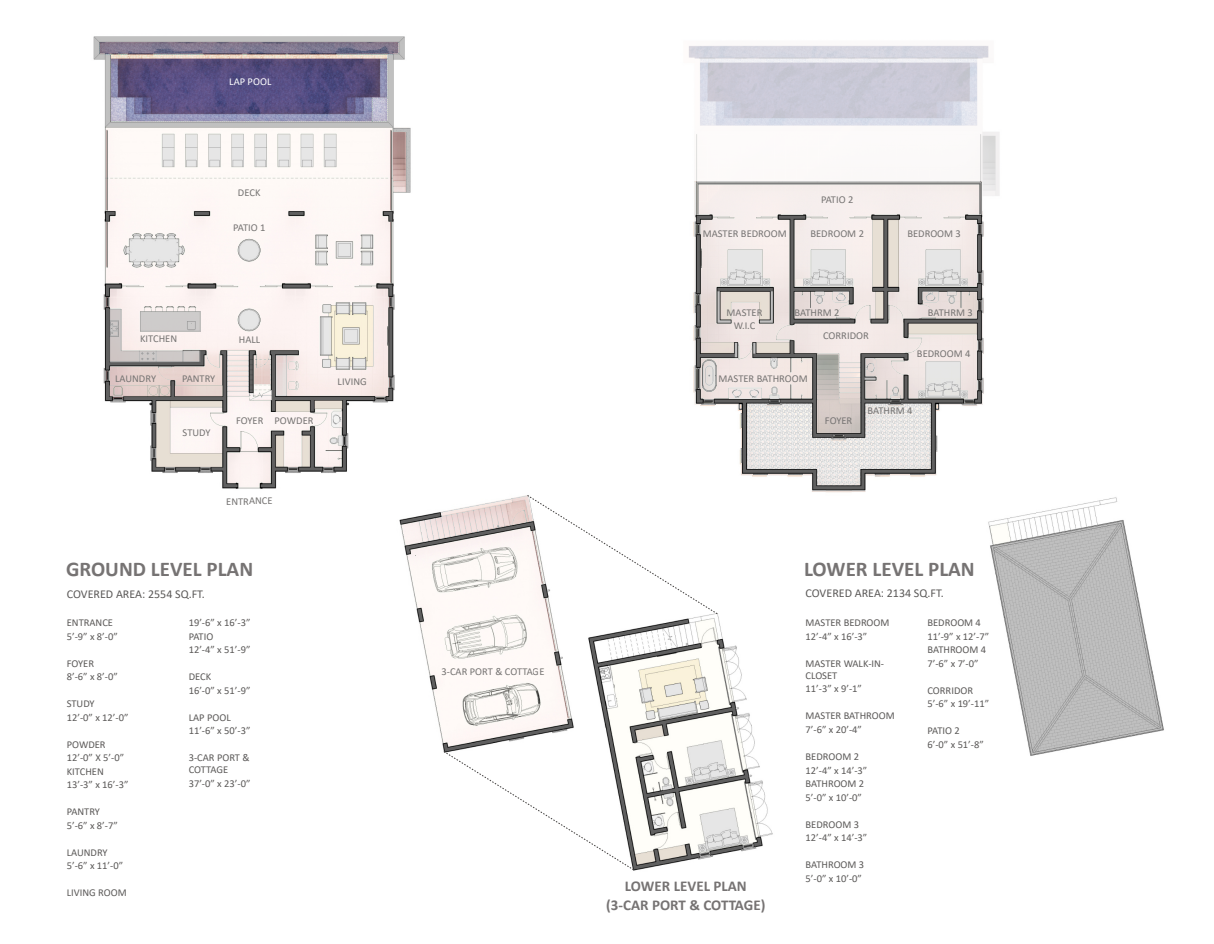
<style>
.page{position:relative;width:1214px;height:944px;background:#fff}
.page>*{position:absolute;margin:0;border:0;box-sizing:border-box;transform-origin:0 0}
.t1{font:700 21px "Calibri";color:#767373}
.t2{font:700 15px/18.8px "Calibri";color:#767373;text-align:center}
.t3{font:12px "Calibri";color:#5b5958}
.t4{font:10.5px/13.5px "Calibri";color:#5b5958}
.t5{font:10.5px/13.2px "Calibri";color:#757372;text-align:center}
.t6{font:10.5px "Calibri";color:#fff}
</style>
<div class="page">
<img style="left:93px;top:36px;width:440px;height:714px">
<img style="left:110px;top:309px;width:91px;height:53px">
<img style="left:988px;top:497px;width:176px;height:259px">
<img style="left:693px;top:181px;width:329px;height:336px">
<div style="left:573px;top:0;width:447px;height:181px;background:#fff;opacity:.75"></div>
<div style="left:981px;top:181px;width:39px;height:30px;background:#fff;opacity:.75"></div>
<img style="left:533px;top:615px;width:240px;height:256px">
<svg style="left:526px;top:494px;width:192px;height:121px"></svg>
<svg style="left:443px;top:750px;width:192px;height:121px"></svg>
<p class="t6" style="left:229px;top:77px;width:44px">LAP POOL</p>
<p class="t5" style="left:238px;top:187px;width:24px">DECK</p>
<p class="t5" style="left:233px;top:222px;width:34px">PATIO 1</p>
<p class="t5" style="left:140px;top:333px;width:39px">KITCHEN</p>
<p class="t5" style="left:115px;top:373px;width:43px">LAUNDRY</p>
<p class="t5" style="left:182px;top:372px;width:35px">PANTRY</p>
<p class="t5" style="left:182px;top:427px;width:30px">STUDY</p>
<p class="t5" style="left:239px;top:333px;width:23px">HALL</p>
<p class="t5" style="left:236px;top:414px;width:29px">FOYER</p>
<p class="t5" style="left:274px;top:414px;width:40px">POWDER</p>
<p class="t5" style="left:226px;top:495px;width:48px">ENTRANCE</p>
<h1 class="t1" style="left:66px;top:560px;width:189px">GROUND LEVEL PLAN</h1>
<p class="t5" style="left:337px;top:376px;width:31px">LIVING</p>
<p class="t5" style="left:702px;top:228px;width:86px">MASTER BEDROOM</p>
<p class="t5" style="left:821px;top:194px;width:34px">PATIO 2</p>
<p class="t5" style="left:810px;top:228px;width:55px">BEDROOM 2</p>
<p class="t5" style="left:907px;top:228px;width:55px">BEDROOM 3</p>
<p class="t5" style="left:794px;top:307px;width:46px">BATHRM 2</p>
<p class="t5" style="left:927px;top:307px;width:46px">BATHRM 3</p>
<p class="t5" style="left:823px;top:330px;width:47px">CORRIDOR</p>
<p class="t5" style="left:718px;top:373px;width:91px">MASTER BATHROOM</p>
<p class="t5" style="left:726px;top:307px;width:37px">MASTER<br>W.I.C</p>
<p class="t5" style="left:917px;top:348px;width:55px">BEDROOM 4</p>
<p class="t5" style="left:825px;top:414px;width:29px">FOYER</p>
<p class="t5" style="left:867px;top:404px;width:46px">BATHRM 4</p>
<h1 class="t1" style="left:804px;top:560px;width:172px">LOWER LEVEL PLAN</h1>
<p class="t3" style="left:67px;top:588px;width:140px">COVERED AREA: 2554 SQ.FT.</p>
<p class="t3" style="left:805px;top:588px;width:140px">COVERED AREA: 2134 SQ.FT.</p>
<p class="t4" style="left:805px;top:617px;width:85px">MASTER BEDROOM<br>12’-4” x 16’-3”</p>
<p class="t4" style="left:805px;top:658px;width:80px;line-height:12px">MASTER WALK-IN-<br>CLOSET</p>
<p class="t4" style="left:805px;top:683px;width:58px">11’-3” x 9’-1”</p>
<p class="t4" style="left:805px;top:710px;width:91px">MASTER BATHROOM<br>7’-6” x 20’-4”</p>
<p class="t4" style="left:805px;top:750px;width:63px">BEDROOM 2<br>12’-4” x 14’-3”<br>BATHROOM 2<br>5’-0” x 10’-0”</p>
<p class="t4" style="left:805px;top:818px;width:63px">BEDROOM 3<br>12’-4” x 14’-3”</p>
<p class="t4" style="left:805px;top:858px;width:60px">BATHROOM 3<br>5’-0” x 10’-0”</p>
<p class="t4" style="left:189px;top:617px;width:63px">19’-6” x 16’-3”<br>PATIO<br>12’-4” x 51’-9”</p>
<p class="t4" style="left:189px;top:671px;width:63px">DECK<br>16’-0” x 51’-9”</p>
<p class="t4" style="left:189px;top:711px;width:63px">LAP POOL<br>11’-6” x 50’-3”</p>
<p class="t4" style="left:189px;top:752px;width:62px;line-height:12px">3-CAR PORT &amp;<br>COTTAGE</p>
<p class="t4" style="left:189px;top:777px;width:63px">37’-0” x 23’-0”</p>
<p class="t4" style="left:67px;top:617px;width:53px">ENTRANCE<br>5’-9” x 8’-0”</p>
<p class="t4" style="left:67px;top:657px;width:53px">FOYER<br>8’-6” x 8’-0”</p>
<p class="t4" style="left:67px;top:698px;width:63px">STUDY<br>12’-0” x 12’-0”</p>
<p class="t4" style="left:67px;top:738px;width:63px">POWDER<br>12’-0” X 5’-0”<br>KITCHEN<br>13’-3” x 16’-3”</p>
<p class="t4" style="left:67px;top:806px;width:53px">PANTRY<br>5’-6” x 8’-7”</p>
<p class="t4" style="left:67px;top:846px;width:58px">LAUNDRY<br>5’-6” x 11’-0”</p>
<p class="t4" style="left:67px;top:887px;width:61px">LIVING ROOM</p>
<p class="t4" style="left:927px;top:617px;width:63px">BEDROOM 4<br>11’-9” x 12’-7”<br>BATHROOM 4<br>7’-6” x 7’-0”</p>
<p class="t4" style="left:927px;top:684px;width:63px">CORRIDOR<br>5’-6” x 19’-11”</p>
<p class="t4" style="left:927px;top:725px;width:58px">PATIO 2<br>6’-0” x 51’-8”</p>
<p class="t5" style="left:441px;top:665px;width:105px">3-CAR PORT &amp; COTTAGE</p>
<h2 class="t2" style="left:606px;top:878px;width:161px">LOWER LEVEL PLAN (3-CAR PORT &amp; COTTAGE)</h2>
</div>
